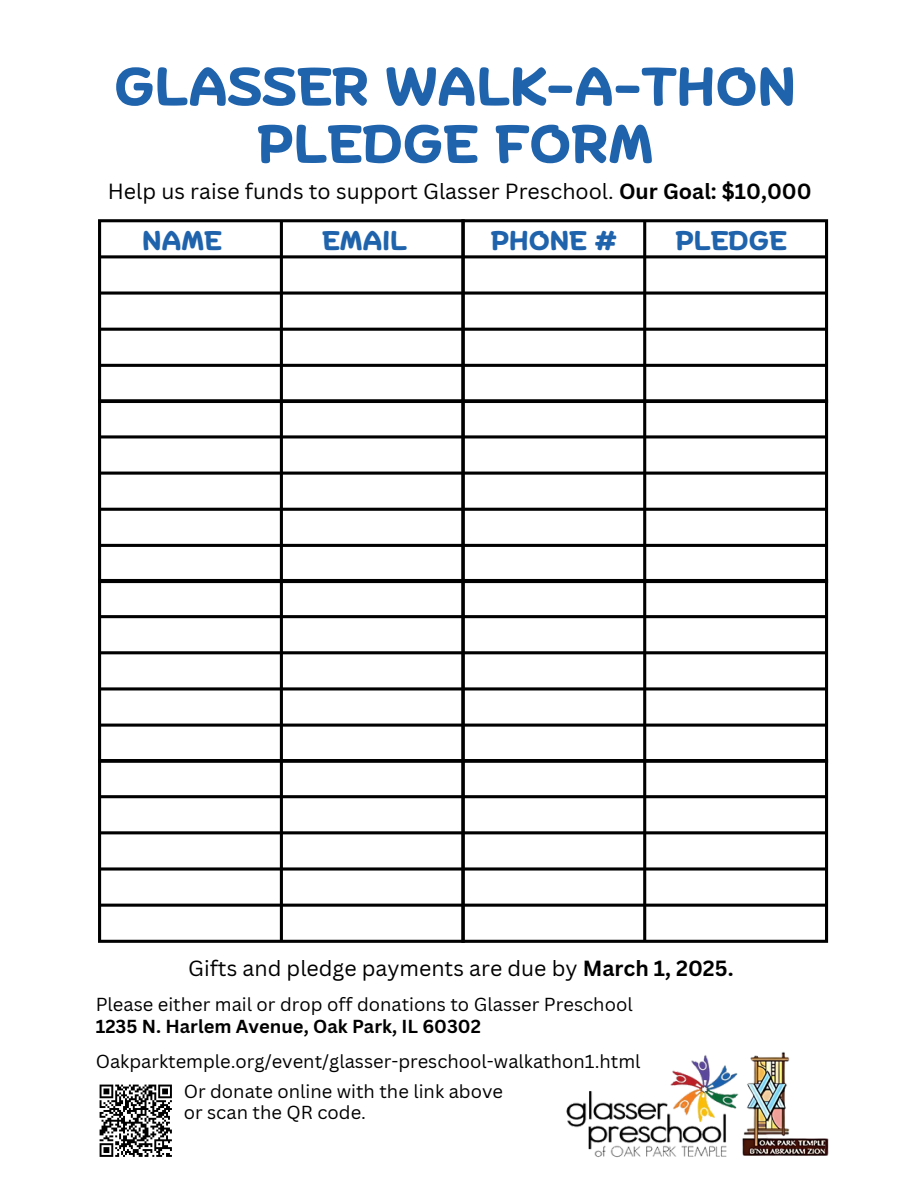
<style>
.page{position:relative;width:918px;height:1188px;background:#fff}
.page>*{position:absolute;margin:0;border:0;box-sizing:border-box;transform-origin:0 0}
.t1{font:700 53.55px/57.3px "Biski";color:#1f63ac;text-align:center}
.t2{font:700 27px "Biski";color:#1f63ac}
.t3{font:21.3px "Canva Sans";color:#000}
.t4{font:18.3px "Canva Sans";color:#000}
.t5{font:700 18.3px "Canva Sans";color:#000}
.s1{font-weight:700}
</style>
<div class="page">
<svg style="left:98px;top:219px;width:363px;height:180px"></svg>
<svg style="left:461px;top:219px;width:367px;height:180px"></svg>
<svg style="left:98px;top:399px;width:363px;height:180px"></svg>
<svg style="left:461px;top:399px;width:367px;height:180px"></svg>
<svg style="left:98px;top:579px;width:363px;height:180px"></svg>
<svg style="left:461px;top:579px;width:367px;height:180px"></svg>
<svg style="left:98px;top:759px;width:363px;height:184px"></svg>
<svg style="left:461px;top:759px;width:367px;height:184px"></svg>
<svg style="left:99px;top:1084px;width:73px;height:73px"></svg>
<img style="left:742px;top:1052px;width:87px;height:104px">
<img style="left:566px;top:1055px;width:173px;height:103px">
<h1 class="t1" style="left:114px;top:63px;width:683px">GLASSER WALK-A-THON<br>PLEDGE FORM</h1>
<h3 class="t3" style="left:108px;top:176px;width:705px">Help us raise funds to support Glasser Preschool. <span class="s1">Our Goal: $10,000</span></h3>
<h2 class="t2" style="left:142px;top:230px;width:81px">NAME</h2>
<h2 class="t2" style="left:322px;top:230px;width:86px">EMAIL</h2>
<h2 class="t2" style="left:491px;top:230px;width:128px">PHONE #</h2>
<h2 class="t2" style="left:675px;top:230px;width:113px">PLEDGE</h2>
<p class="t3" style="left:188px;top:954px;width:547px">Gifts and pledge payments are due by <span class="s1">March 1, 2025.</span></p>
<p class="t4" style="left:96px;top:992px;width:539px">Please either mail or drop off donations to Glasser Preschool</p>
<p class="t5" style="left:96px;top:1013px;width:387px">1235 N. Harlem Avenue, Oak Park, IL 60302</p>
<p class="t4" style="left:96px;top:1048px;width:546px">Oakparktemple.org/event/glasser-preschool-walkathon1.html</p>
<p class="t4" style="left:184px;top:1078px;width:321px">Or donate online with the link above</p>
<p class="t4" style="left:184px;top:1100px;width:184px">or scan the QR code.</p>
</div>
